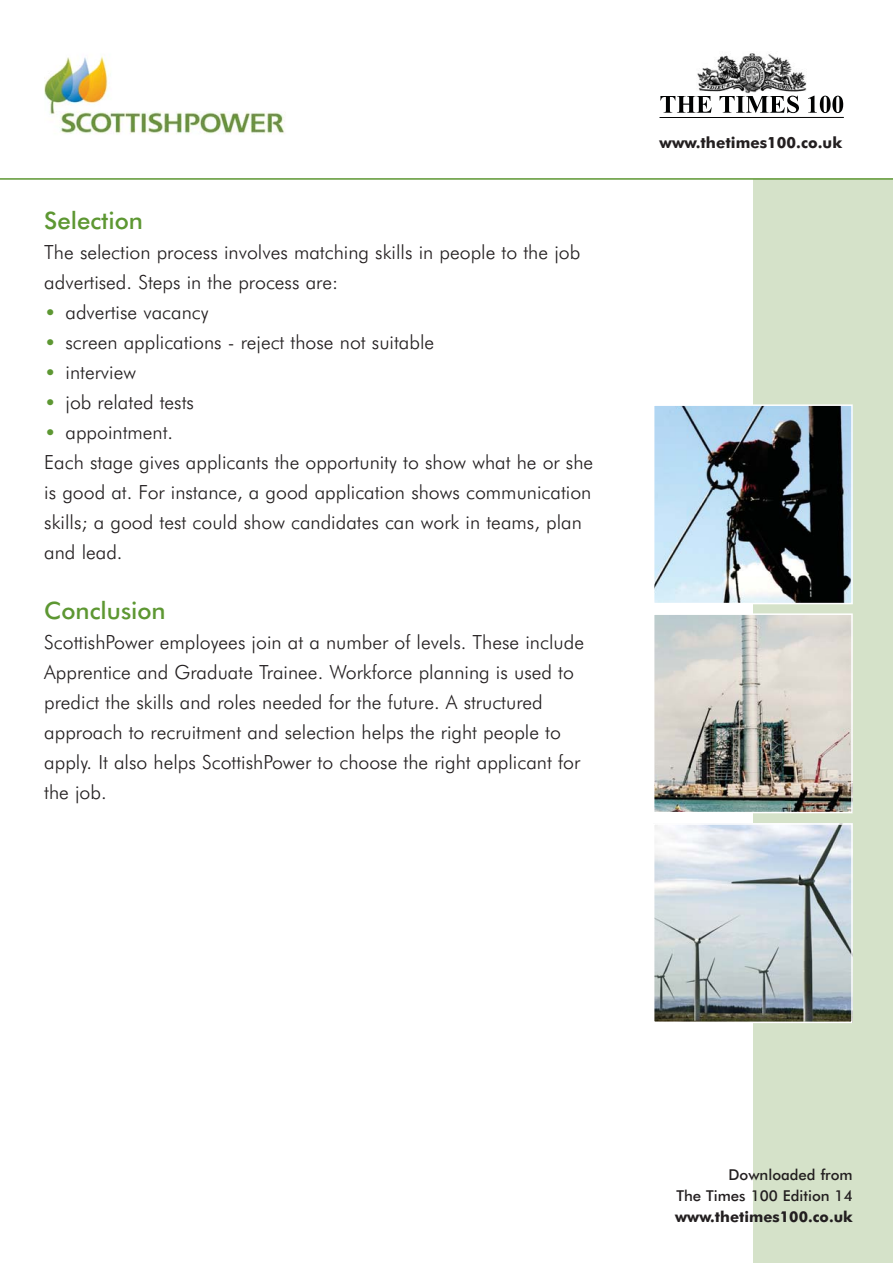
<style>
.page{position:relative;width:893px;height:1263px;background:#fff}
.page>*{position:absolute;margin:0;border:0;box-sizing:border-box;transform-origin:0 0}
.t1{font:500 24px "Futura BT";color:#5d9732}
.t2{font:300 19.5px/30px "Futura BT";color:#231f20}
.t3{font:700 15.45px "Futura BT";color:#231f20}
.t4{font:500 15px/21px "Futura BT";color:#231f20;text-align:right}
.t5{font:700 15px "Futura BT";color:#231f20}
.s1{font-size:21px;color:#5d9732}
</style>
<div class="page">
<div style="left:753px;top:180px;width:139px;height:1083px;background:#d5e2c9"></div>
<img style="left:697px;top:53px;width:110px;height:43px">
<svg style="left:660px;top:96px;width:51px;height:17px"></svg>
<svg style="left:719px;top:96px;width:79px;height:17px"></svg>
<svg style="left:808px;top:96px;width:35px;height:17px"></svg>
<hr style="left:659px;top:117px;width:184px;height:1px;background:#010202">
<img style="left:655px;top:616px;width:194px;height:194px">
<div style="left:652px;top:613px;width:200px;height:200px;border:2px solid #fff"></div>
<img style="left:655px;top:826px;width:194px;height:194px">
<div style="left:652px;top:823px;width:200px;height:200px;border:2px solid #fff"></div>
<img style="left:655px;top:407px;width:194px;height:194px">
<div style="left:652px;top:404px;width:200px;height:200px;border:2px solid #fff"></div>
<hr style="left:0;top:178px;width:892px;height:2px;background:#5d9732">
<img style="left:44px;top:56px;width:242px;height:78px">
<p class="t1" style="left:44px;top:208px;width:100px">Selection</p>
<p class="t2" style="left:44px;top:238px;width:537px">The selection process involves matching skills in people to the job advertised. Steps in the process are:</p>
<p class="t2" style="left:44px;top:298px;width:166px"><span class="s1">•</span> advertise vacancy</p>
<p class="t2" style="left:44px;top:328px;width:391px"><span class="s1">•</span> screen applications - reject those not suitable</p>
<p class="t2" style="left:44px;top:358px;width:93px"><span class="s1">•</span> interview</p>
<p class="t2" style="left:44px;top:388px;width:151px"><span class="s1">•</span> job related tests</p>
<p class="t2" style="left:44px;top:418px;width:550px"><span class="s1">•</span> appointment.<br>Each stage gives applicants the opportunity to show what he or she is good at. For instance, a good application shows communication skills; a good test could show candidates can work in teams, plan and lead.</p>
<p class="t1" style="left:44px;top:598px;width:123px">Conclusion</p>
<p class="t2" style="left:44px;top:628px;width:541px">ScottishPower employees join at a number of levels. These include Apprentice and Graduate Trainee. Workforce planning is used to predict the skills and roles needed for the future. A structured approach to recruitment and selection helps the right people to apply. It also helps ScottishPower to choose the right applicant for the job.</p>
<p class="t3" style="left:659px;top:135px;width:184px">www.thetimes100.co.uk</p>
<p class="t4" style="left:676px;top:1165px;width:178px">Downloaded from<br>The Times 100 Edition 14</p>
<p class="t5" style="left:675px;top:1209px;width:179px">www.thetimes100.co.uk</p>
</div>
